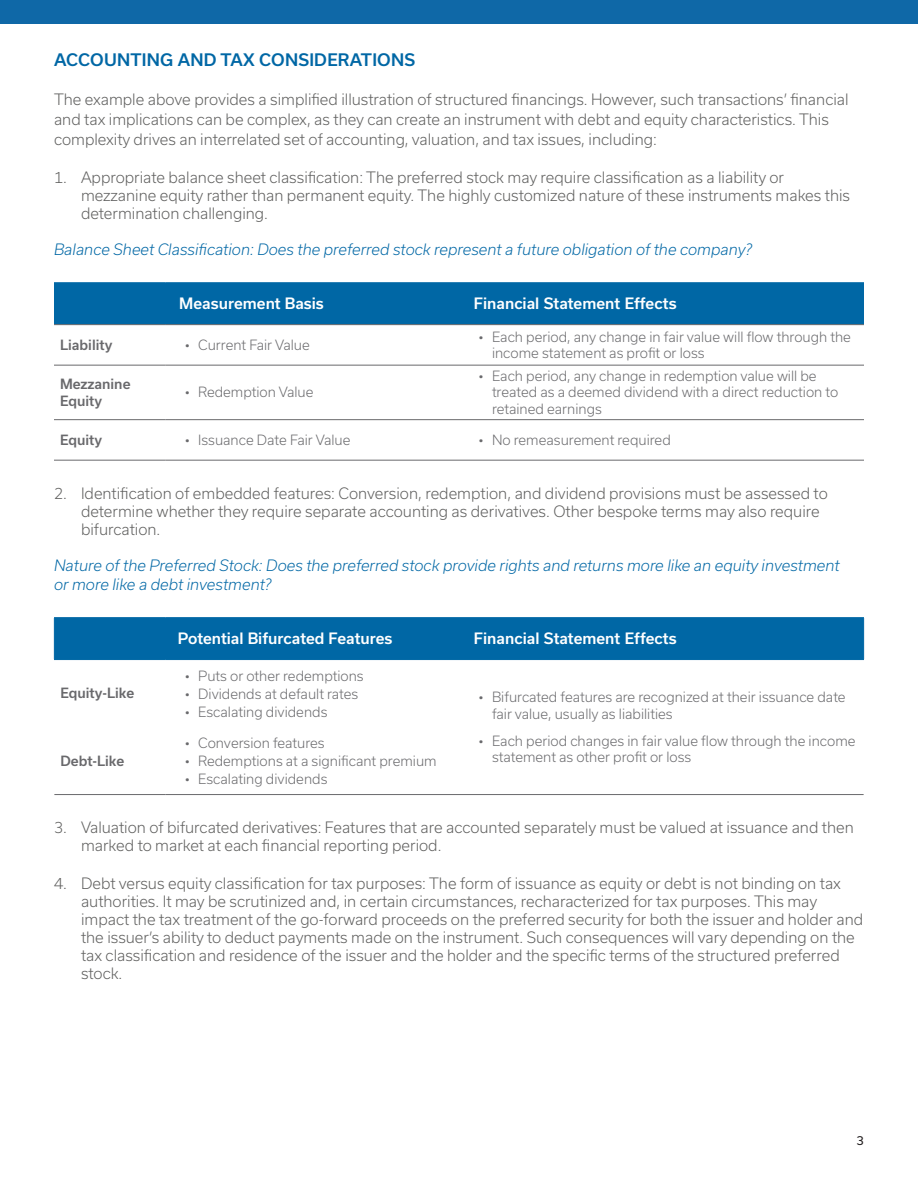
<style>
.page{position:relative;width:918px;height:1188px;background:#fff}
.page>*{position:absolute;margin:0;border:0;box-sizing:border-box;transform-origin:0 0}
.t1{font:500 16.5px "Usual";letter-spacing:.015em;color:#0067a5}
.t2{font:300 15px/18px "Usual";color:#5e5e5d}
.t3{font:italic 300 15px "Usual";color:#0067a5}
.t4{font:500 15px "Usual";color:#fff}
.t5{font:300 13.5px/16.2px "Usual";color:#69696c}
.t6{font:500 13.5px/16.2px "Usual";color:#69696c}
.t7{font:12px "Usual";color:#231f20}
</style>
<div class="page">
<div style="left:0;top:0;width:918px;height:23px;background:#0f68a7"></div>
<div style="left:54px;top:283px;width:810px;height:41px;background:#0067a5"></div>
<hr style="left:54px;top:324px;width:111px;height:1px;background:#69696c">
<hr style="left:165px;top:324px;width:294px;height:1px;background:#69696c">
<hr style="left:459px;top:324px;width:405px;height:1px;background:#69696c">
<hr style="left:54px;top:365px;width:111px;height:1px;background:#69696c">
<hr style="left:165px;top:365px;width:294px;height:1px;background:#69696c">
<hr style="left:459px;top:365px;width:405px;height:1px;background:#69696c">
<hr style="left:54px;top:419px;width:111px;height:1px;background:#69696c">
<hr style="left:165px;top:419px;width:294px;height:1px;background:#69696c">
<hr style="left:459px;top:419px;width:405px;height:1px;background:#69696c">
<hr style="left:54px;top:460px;width:111px;height:1px;background:#69696c">
<hr style="left:165px;top:460px;width:294px;height:1px;background:#69696c">
<hr style="left:459px;top:460px;width:405px;height:1px;background:#69696c">
<hr style="left:54px;top:282px;width:111px;height:1px;background:#0067a5">
<hr style="left:165px;top:282px;width:294px;height:1px;background:#0067a5">
<hr style="left:459px;top:282px;width:405px;height:1px;background:#0067a5">
<div style="left:55px;top:618px;width:808px;height:41px;background:#0067a5"></div>
<hr style="left:459px;top:794px;width:405px;height:1px;background:#69696c">
<hr style="left:54px;top:617px;width:111px;height:1px;background:#0067a5">
<hr style="left:54px;top:618px;width:1px;height:41px;background:#0067a5">
<hr style="left:165px;top:617px;width:294px;height:1px;background:#0067a5">
<hr style="left:459px;top:617px;width:405px;height:1px;background:#0067a5">
<hr style="left:863px;top:618px;width:1px;height:41px;background:#0067a5">
<hr style="left:54px;top:659px;width:111px;height:1px;background:#0067a5">
<hr style="left:165px;top:659px;width:294px;height:1px;background:#0067a5">
<hr style="left:459px;top:659px;width:405px;height:1px;background:#0067a5">
<hr style="left:54px;top:794px;width:111px;height:1px;background:#69696c">
<hr style="left:165px;top:794px;width:294px;height:1px;background:#69696c">
<p class="t1" style="left:54px;top:51px;width:363px">ACCOUNTING AND TAX CONSIDERATIONS</p>
<p class="t2" style="left:54px;top:89px;width:796px;line-height:20.2px">The example above provides a simplified illustration of structured financings. However, such transactions’ financial and tax implications can be complex, as they can create an instrument with debt and equity characteristics. This complexity drives an interrelated set of accounting, valuation, and tax issues, including:</p>
<p class="t2" style="left:81px;top:169px;width:771px;text-indent:-27px">1. Appropriate balance sheet classification: The preferred stock may require classification as a liability or mezzanine equity rather than permanent equity. The highly customized nature of these instruments makes this determination challenging.</p>
<p class="t3" style="left:54px;top:241px;width:699px">Balance Sheet Classification: Does the preferred stock represent a future obligation of the company?</p>
<p class="t4" style="left:179px;top:295px;width:146px">Measurement Basis</p>
<p class="t4" style="left:474px;top:295px;width:204px">Financial Statement Effects</p>
<p class="t6" style="left:60px;top:337px;width:54px">Liability</p>
<p class="t5" style="left:185px;top:337px;width:127px">• Current Fair Value</p>
<p class="t5" style="left:492px;top:329px;width:361px;text-indent:-14px">• Each period, any change in fair value will flow through the income statement as profit or loss</p>
<p class="t6" style="left:60px;top:376px;width:72px">Mezzanine<br>Equity</p>
<p class="t5" style="left:185px;top:384px;width:130px">• Redemption Value</p>
<p class="t5" style="left:492px;top:368px;width:348px;text-indent:-14px">• Each period, any change in redemption value will be treated as a deemed dividend with a direct reduction to retained earnings</p>
<p class="t6" style="left:60px;top:432px;width:44px">Equity</p>
<p class="t5" style="left:185px;top:432px;width:167px">• Issuance Date Fair Value</p>
<p class="t5" style="left:478px;top:432px;width:194px">• No remeasurement required</p>
<p class="t2" style="left:81px;top:484px;width:748px;text-indent:-27px">2. Identification of embedded features: Conversion, redemption, and dividend provisions must be assessed to determine whether they require separate accounting as derivatives. Other bespoke terms may also require bifurcation.</p>
<p class="t3" style="left:54px;top:557px;width:787px">Nature of the Preferred Stock: Does the preferred stock provide rights and returns more like an equity investment</p>
<p class="t3" style="left:54px;top:576px;width:219px">or more like a debt investment?</p>
<p class="t4" style="left:178px;top:630px;width:216px">Potential Bifurcated Features</p>
<p class="t4" style="left:474px;top:630px;width:204px">Financial Statement Effects</p>
<p class="t5" style="left:185px;top:668px;width:181px">• Puts or other redemptions</p>
<p class="t5" style="left:185px;top:686px;width:175px">• Dividends at default rates</p>
<p class="t5" style="left:185px;top:704px;width:144px">• Escalating dividends</p>
<p class="t6" style="left:60px;top:685px;width:75px">Equity-Like</p>
<p class="t5" style="left:492px;top:689px;width:355px;text-indent:-14px">• Bifurcated features are recognized at their issuance date fair value, usually as liabilities</p>
<p class="t5" style="left:478px;top:732px;width:379px">• Each period changes in fair value flow through the income</p>
<p class="t5" style="left:185px;top:735px;width:142px">• Conversion features</p>
<p class="t5" style="left:185px;top:753px;width:253px">• Redemptions at a significant premium</p>
<p class="t5" style="left:185px;top:771px;width:144px">• Escalating dividends</p>
<p class="t6" style="left:60px;top:753px;width:65px">Debt-Like</p>
<p class="t5" style="left:492px;top:749px;width:201px">statement as other profit or loss</p>
<p class="t2" style="left:81px;top:819px;width:774px;text-indent:-27px">3. Valuation of bifurcated derivatives: Features that are accounted separately must be valued at issuance and then marked to market at each financial reporting period.</p>
<p class="t2" style="left:81px;top:875px;width:784px;text-indent:-27px">4. Debt versus equity classification for tax purposes: The form of issuance as equity or debt is not binding on tax authorities. It may be scrutinized and, in certain circumstances, recharacterized for tax purposes. This may impact the tax treatment of the go-forward proceeds on the preferred security for both the issuer and holder and the issuer’s ability to deduct payments made on the instrument. Such consequences will vary depending on the tax classification and residence of the issuer and the holder and the specific terms of the structured preferred stock.</p>
<p class="t7" style="left:856px;top:1134px;width:9px">3</p>
</div>
